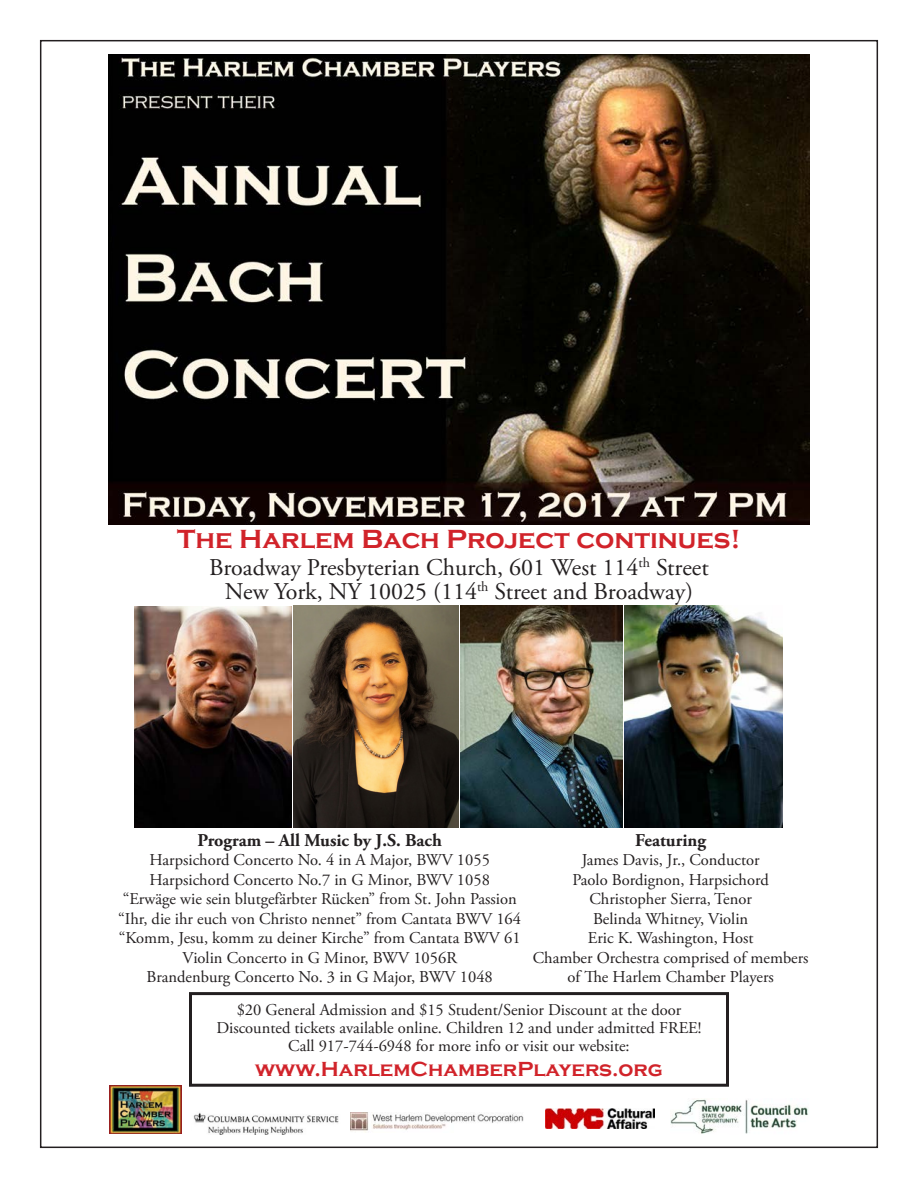
<style>
.page{position:relative;width:918px;height:1188px;background:#fff}
.page>*{position:absolute;margin:0;border:0;box-sizing:border-box;transform-origin:0 0}
.t1{font:700 27px "Copperplate Gothic";color:#d1232a}
.t2{font:24px "Adobe Garamond Pro";color:#231f20}
.t3{font:700 21px "Copperplate Gothic";color:#d1232a}
.t4{font:700 18px "Adobe Garamond Pro";color:#231f20}
.t5{font:16.5px/19.5px "Adobe Garamond Pro";color:#231f20;text-align:center}
</style>
<div class="page">
<img style="left:108px;top:54px;width:702px;height:471px">
<img style="left:545px;top:1109px;width:109px;height:20px">
<img style="left:193px;top:1112px;width:146px;height:22px">
<img style="left:670px;top:1099px;width:138px;height:35px">
<div style="left:189px;top:992px;width:540px;height:95px;border:3px solid #231f20"></div>
<img style="left:110px;top:1085px;width:71px;height:49px">
<img style="left:350px;top:1112px;width:174px;height:20px">
<img style="left:134px;top:606px;width:158px;height:222px">
<img style="left:461px;top:606px;width:322px;height:222px">
<img style="left:294px;top:606px;width:165px;height:222px">
<p class="t1" style="left:177px;top:524px;width:565px">The Harlem Bach Project continues!</p>
<p class="t2" style="left:209px;top:553px;width:501px">Broadway Presbyterian Church, 601 West 114<sup>th</sup> Street</p>
<p class="t2" style="left:225px;top:577px;width:470px">New York, NY 10025 (114<sup>th</sup> Street and Broadway)</p>
<p class="t4" style="left:197px;top:830px;width:246px">Program – All Music by J.S. Bach</p>
<p class="t5" style="left:149px;top:851px;width:342px">Harpsichord Concerto No. 4 in A Major, BWV 1055</p>
<p class="t5" style="left:149px;top:870px;width:342px">Harpsichord Concerto No.7 in G Minor, BWV 1058</p>
<p class="t5" style="left:123px;top:890px;width:396px">“Erwäge wie sein blutgefärbter Rücken” from St. John Passion</p>
<p class="t5" style="left:118px;top:909px;width:404px">“Ihr, die ihr euch von Christo nennet” from Cantata BWV 164</p>
<p class="t5" style="left:119px;top:929px;width:403px">“Komm, Jesu, komm zu deiner Kirche” from Cantata BWV 61</p>
<p class="t5" style="left:182px;top:948px;width:276px">Violin Concerto in G Minor, BWV 1056R</p>
<p class="t5" style="left:147px;top:968px;width:348px">Brandenburg Concerto No. 3 in G Major, BWV 1048</p>
<p class="t4" style="left:635px;top:830px;width:72px">Featuring</p>
<p class="t5" style="left:582px;top:851px;width:179px">James Davis, Jr., Conductor</p>
<p class="t5" style="left:573px;top:870px;width:198px">Paolo Bordignon, Harpsichord</p>
<p class="t5" style="left:589px;top:890px;width:164px">Christopher Sierra, Tenor</p>
<p class="t5" style="left:593px;top:909px;width:157px">Belinda Whitney, Violin</p>
<p class="t5" style="left:588px;top:929px;width:167px">Eric K. Washington, Host</p>
<p class="t5" style="left:533px;top:948px;width:277px">Chamber Orchestra comprised of members of The Harlem Chamber Players</p>
<p class="t5" style="left:237px;top:1000px;width:446px">$20 General Admission and $15 Student/Senior Discount at the door</p>
<p class="t5" style="left:216px;top:1018px;width:487px">Discounted tickets available online. Children 12 and under admitted FREE!</p>
<p class="t5" style="left:288px;top:1036px;width:343px">Call 917-744-6948 for more info or visit our website:</p>
<p class="t3" style="left:255px;top:1057px;width:409px">www.HarlemChamberPlayers.org</p>
</div>
